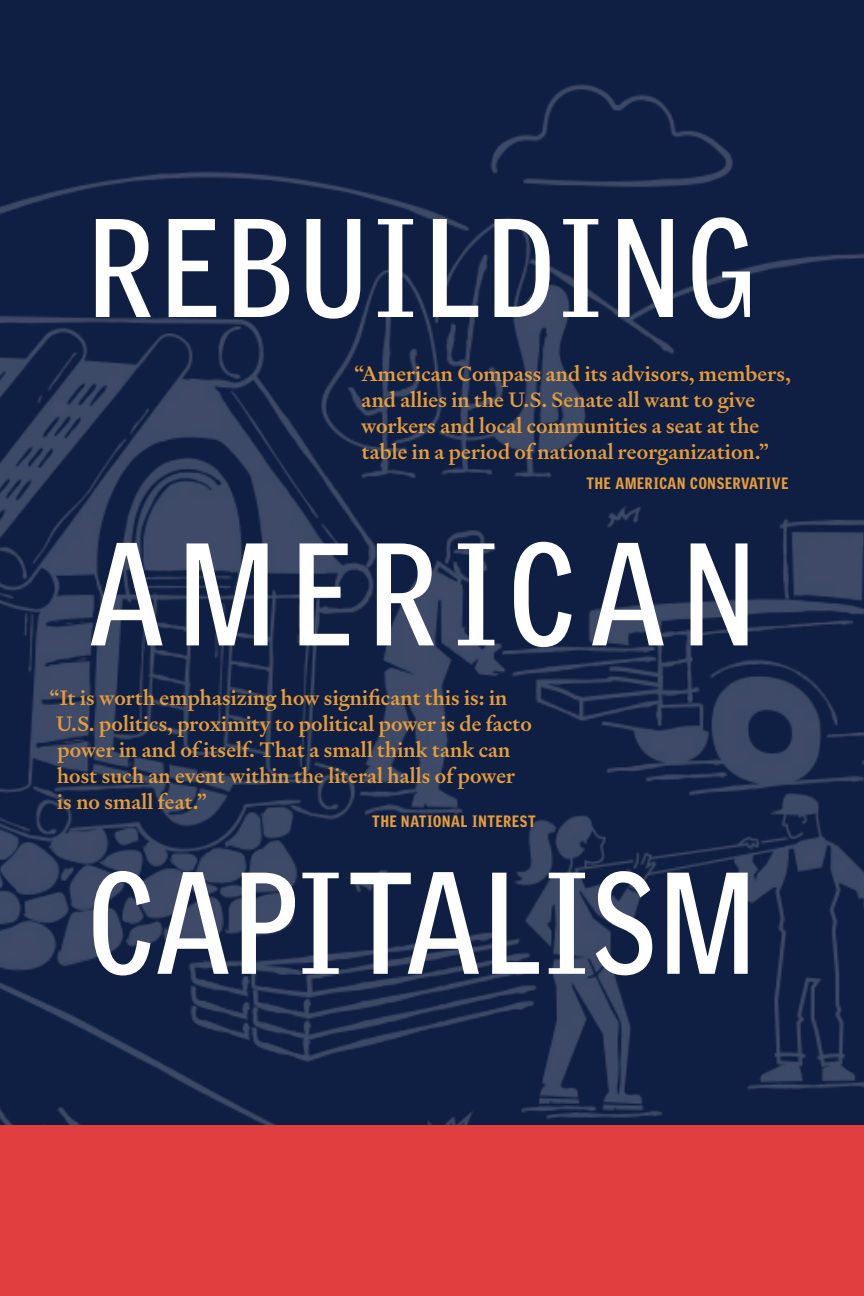
<style>
.page{position:relative;width:864px;height:1296px;background:#fff}
.page>*{position:absolute;margin:0;border:0;box-sizing:border-box;transform-origin:0 0}
.Section_Title{font:700 141.6px "Griffith Gothic Cond";letter-spacing:.11em;color:#fff}
.Section_Title-2{font:700 140.4px "Griffith Gothic Cond";letter-spacing:.025em;color:#fff}
.Section_Title-3{font:700 136.2px "Griffith Gothic Cond";letter-spacing:.055em;color:#fff}
.Pull_Quote{font:500 21px/26px "Signifier";letter-spacing:.005em;color:#e69d39}
.Quote_Author{font:900 16px "Griffith Gothic Cond";letter-spacing:.05em;color:#e69d39}
</style>
<div class="page">
<img style="left:0;top:0;width:864px;height:1125px">
<div style="left:0;top:1125px;width:864px;height:171px;background:#e13f3f"></div>
<p class="Section_Title-3" style="left:89px;top:186px;width:668px">REBUILDING</p>
<p class="Pull_Quote" style="left:361px;top:360px;width:431px;text-indent:-7px">“American Compass and its advisors, members, and allies in the U.S. Senate all want to give workers and local communities a seat at the table in a period of national reorganization.”</p>
<p class="Quote_Author" style="left:586px;top:473px;width:203px">THE AMERICAN CONSERVATIVE</p>
<p class="Section_Title" style="left:89px;top:509px;width:668px">AMERICAN</p>
<p class="Pull_Quote" style="left:56px;top:684px;width:477px;text-indent:-7px">“It is worth emphasizing how significant this is: in U.S. politics, proximity to political power is de facto power in and of itself. That a small think tank can host such an event within the literal halls of power is no small feat.”</p>
<p class="Quote_Author" style="left:372px;top:811px;width:165px">THE NATIONAL INTEREST</p>
<p class="Section_Title-2" style="left:89px;top:839px;width:668px">CAPITALISM</p>
</div>
